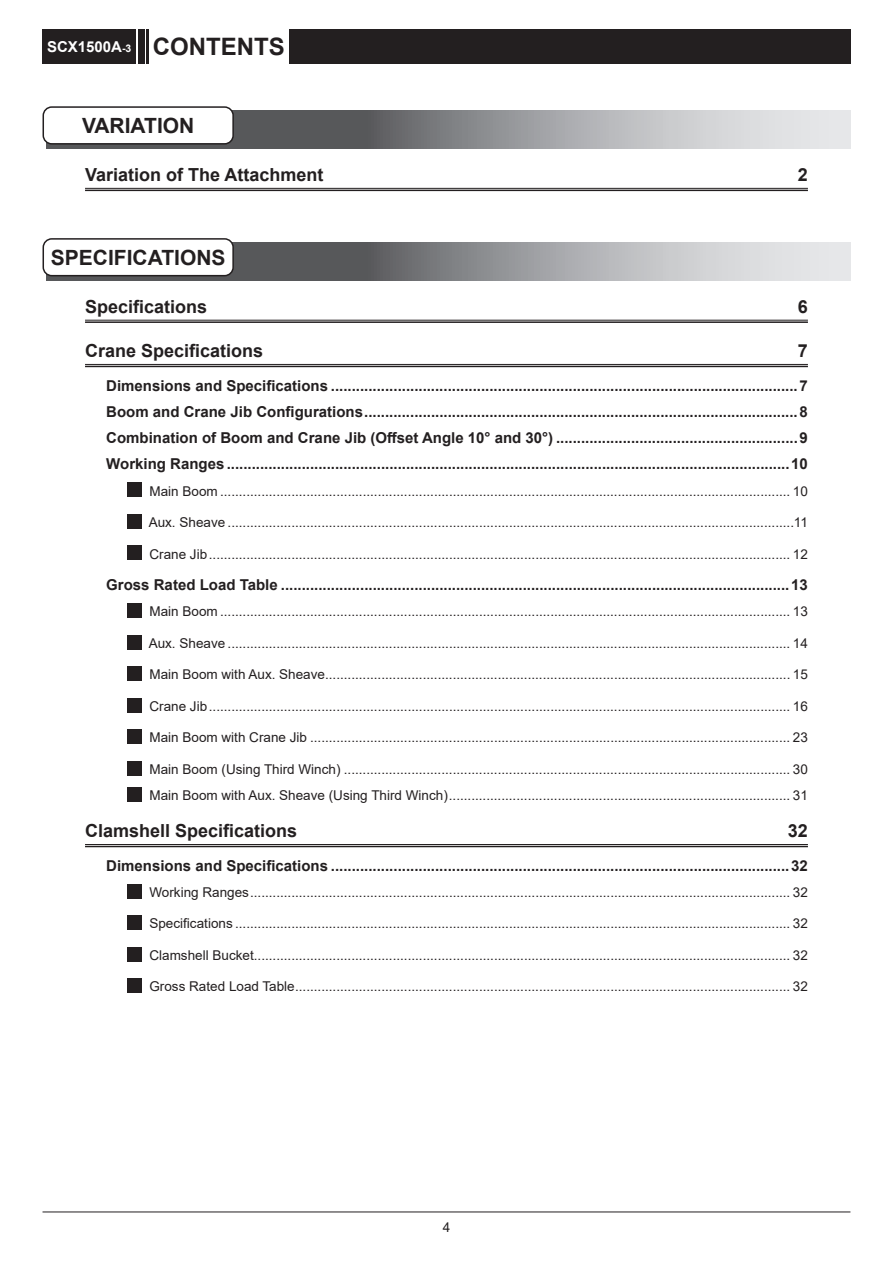
<style>
.page{position:relative;width:893px;height:1263px;background:#fff}
.page>*{position:absolute;margin:0;border:0;box-sizing:border-box;transform-origin:0 0}
.t1{font:700 24px "Arial";color:#231f20}
.t2{font:700 21px "Arial";color:#231f20}
.t3{font:700 18px "Arial";color:#231f20}
.t4{font:700 15px/26.2px "Arial";color:#231f20;text-align:justify}
.t5{font:700 15px "Arial";color:#fff}
.t6{font:13.5px/26.2px "Arial";color:#231f20}
.s1{font-size:10.5px}
</style>
<div class="page">
<hr style="left:43px;top:1211px;width:807px;height:1px;background:#231f20">
<hr style="left:85px;top:188px;width:723px;height:1px;background:#231f20">
<hr style="left:85px;top:190px;width:723px;height:1px;background:#231f20">
<hr style="left:85px;top:320px;width:723px;height:1px;background:#231f20">
<hr style="left:85px;top:321px;width:723px;height:2px;background:#231f20">
<hr style="left:85px;top:364px;width:723px;height:1px;background:#231f20">
<hr style="left:85px;top:366px;width:723px;height:1px;background:#231f20">
<hr style="left:85px;top:844px;width:723px;height:1px;background:#231f20">
<hr style="left:85px;top:846px;width:723px;height:1px;background:#231f20">
<div style="left:128px;top:483px;width:14px;height:14px;background:#231f20"></div>
<div style="left:128px;top:514px;width:14px;height:15px;background:#231f20"></div>
<div style="left:128px;top:546px;width:14px;height:14px;background:#231f20"></div>
<div style="left:128px;top:603px;width:14px;height:15px;background:#231f20"></div>
<div style="left:128px;top:635px;width:14px;height:14px;background:#231f20"></div>
<div style="left:128px;top:666px;width:14px;height:15px;background:#231f20"></div>
<div style="left:128px;top:698px;width:14px;height:14px;background:#231f20"></div>
<div style="left:128px;top:729px;width:14px;height:15px;background:#231f20"></div>
<div style="left:128px;top:761px;width:14px;height:14px;background:#231f20"></div>
<div style="left:128px;top:787px;width:14px;height:15px;background:#231f20"></div>
<div style="left:128px;top:884px;width:14px;height:14px;background:#231f20"></div>
<div style="left:128px;top:915px;width:14px;height:15px;background:#231f20"></div>
<div style="left:128px;top:947px;width:14px;height:14px;background:#231f20"></div>
<div style="left:128px;top:978px;width:14px;height:15px;background:#231f20"></div>
<div style="left:289px;top:30px;width:561px;height:34px;background:#231f20"></div>
<div style="left:138px;top:30px;width:7px;height:34px;background:#231f20"></div>
<hr style="left:147px;top:30px;width:2px;height:34px;background:#231f20">
<div style="left:43px;top:30px;width:93px;height:34px;background:#231f20"></div>
<svg style="left:47px;top:111px;width:803px;height:38px;background:#9a9b9e"></svg>
<div style="left:43px;top:107px;width:190px;height:37px;background:#fff;border-radius:9px"></div>
<div style="left:43px;top:106px;width:191px;height:39px;border:2px solid #231f20;border-radius:9px"></div>
<svg style="left:47px;top:242px;width:803px;height:39px;background:#9a9b9d"></svg>
<div style="left:43px;top:239px;width:190px;height:37px;background:#fff;border-radius:9px"></div>
<div style="left:43px;top:238px;width:191px;height:38px;border:2px solid #231f20;border-radius:9px"></div>
<p class="t5" style="left:47px;top:36px;width:86px">SCX1500A<span class="s1">-3</span></p>
<h1 class="t1" style="left:153px;top:30px;width:133px">CONTENTS</h1>
<h2 class="t2" style="left:82px;top:111px;width:114px">VARIATION</h2>
<h3 class="t3" style="left:85px;top:162px;width:240px">Variation of The Attachment</h3>
<h3 class="t3" style="left:798px;top:162px;width:12px">2</h3>
<h2 class="t2" style="left:51px;top:243px;width:176px">SPECIFICATIONS</h2>
<h3 class="t3" style="left:85px;top:294px;width:124px">Specifications</h3>
<h3 class="t3" style="left:798px;top:294px;width:12px">6</h3>
<h3 class="t3" style="left:85px;top:338px;width:180px">Crane Specifications</h3>
<h3 class="t3" style="left:798px;top:338px;width:12px">7</h3>
<p class="t4" style="left:106px;top:372px;width:703px">Dimensions and Specifications ................................................................................................................7<br>Boom and Crane Jib Configurations........................................................................................................8<br>Combination of Boom and Crane Jib (Offset Angle 10° and 30°) ..........................................................9<br>Working Ranges .......................................................................................................................................10</p>
<p class="t6" style="left:149px;top:478px;width:660px">Main Boom ........................................................................................................................................................ 10</p>
<p class="t6" style="left:149px;top:509px;width:661px">Aux. Sheave .......................................................................................................................................................11</p>
<p class="t6" style="left:149px;top:541px;width:660px">Crane Jib........................................................................................................................................................... 12</p>
<p class="t4" style="left:106px;top:572px;width:703px">Gross Rated Load Table ..........................................................................................................................13</p>
<p class="t6" style="left:149px;top:598px;width:660px">Main Boom ........................................................................................................................................................ 13</p>
<p class="t6" style="left:149px;top:630px;width:661px">Aux. Sheave ...................................................................................................................................................... 14</p>
<p class="t6" style="left:149px;top:661px;width:660px">Main Boom with Aux. Sheave............................................................................................................................ 15</p>
<p class="t6" style="left:149px;top:693px;width:660px">Crane Jib........................................................................................................................................................... 16</p>
<p class="t6" style="left:149px;top:724px;width:660px">Main Boom with Crane Jib ................................................................................................................................ 23</p>
<p class="t6" style="left:149px;top:756px;width:660px">Main Boom (Using Third Winch) ....................................................................................................................... 30<br>Main Boom with Aux. Sheave (Using Third Winch)........................................................................................... 31</p>
<h3 class="t3" style="left:85px;top:818px;width:214px">Clamshell Specifications</h3>
<h3 class="t3" style="left:788px;top:818px;width:22px">32</h3>
<p class="t4" style="left:106px;top:852px;width:703px">Dimensions and Specifications ..............................................................................................................32</p>
<p class="t6" style="left:149px;top:879px;width:660px">Working Ranges................................................................................................................................................ 32</p>
<p class="t6" style="left:149px;top:910px;width:660px">Specifications .................................................................................................................................................... 32</p>
<p class="t6" style="left:149px;top:942px;width:660px">Clamshell Bucket............................................................................................................................................... 32</p>
<p class="t6" style="left:149px;top:973px;width:660px">Gross Rated Load Table.................................................................................................................................... 32</p>
<p class="t6" style="left:443px;top:1214px;width:9px">4</p>
</div>
